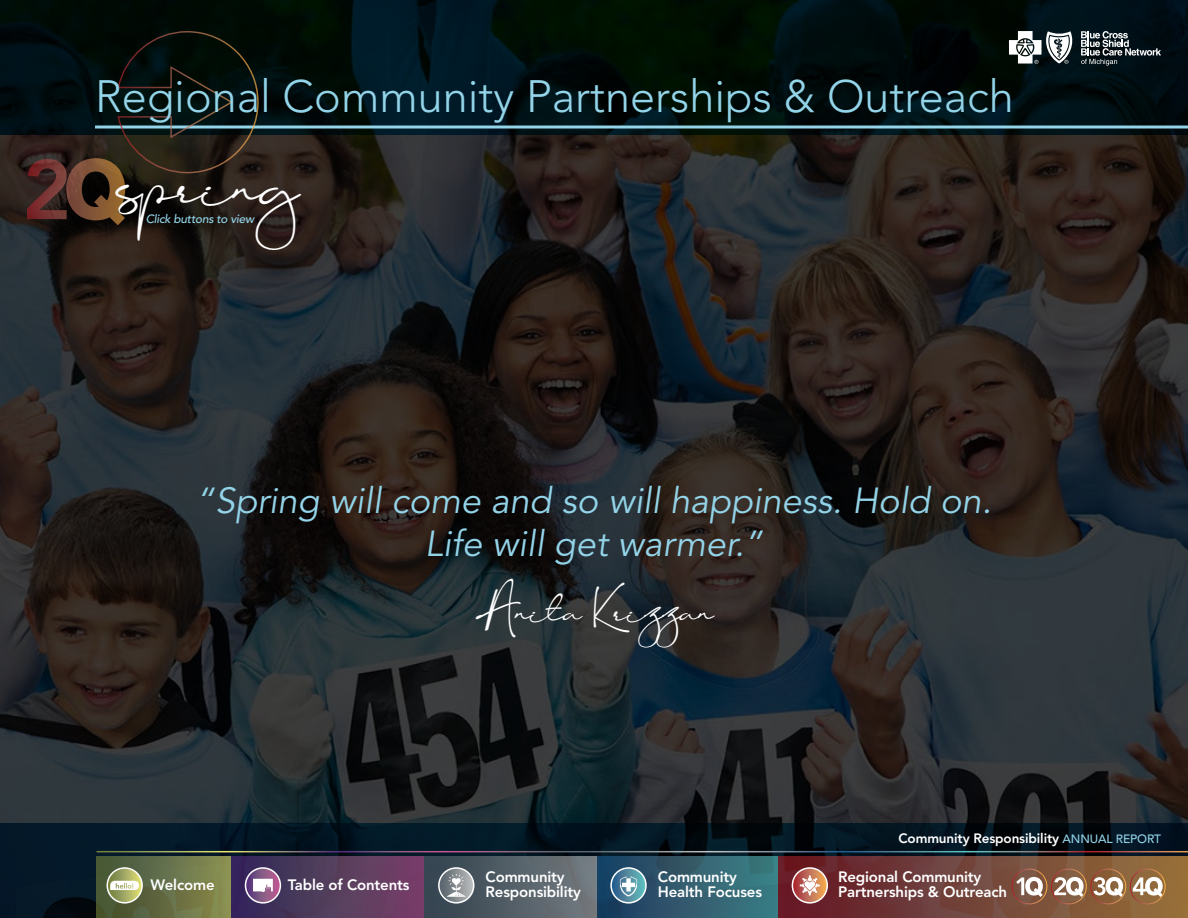
<style>
.page{position:relative;width:1188px;height:918px;background:#fff}
.page>*{position:absolute;margin:0;border:0;box-sizing:border-box;transform-origin:0 0}
.t1{font:300 45px "Avenir LT Std";color:#93d4e9}
.t2{font:43.5px "Konya";color:#fff}
.t3{font:italic 36px/43.2px "Avenir LT Std";color:#93d4e9;text-align:center}
.t4{font:24px "Konya";color:#fff}
.t5{font:800 15px/15px "Avenir LT Std";letter-spacing:-.01em;color:#fff}
.t6{font:800 13.5px "Avenir LT Std";letter-spacing:-.01em;color:#fff}
.t7{font:italic 500 12px "Avenir LT Std";letter-spacing:-.025em;color:#93d4e9}
.s1{font-weight:500;font-size:12px;color:#93d4e9}
</style>
<div class="page">
<img style="left:0;top:135px;width:1188px;height:689px">
<img style="left:0;top:824px;width:1188px;height:94px">
<hr style="left:97px;top:851px;width:1091px;height:1px;background:#fff">
<img style="left:0;top:0;width:1188px;height:135px">
<hr style="left:95px;top:126px;width:1093px;height:3px;background:#93d4e9">
<div style="left:97px;top:856px;width:134px;height:62px;background:linear-gradient(to right,#404f34,#8a8e54)"></div>
<svg style="left:107px;top:868px;width:35px;height:35px"></svg>
<div style="left:106px;top:867px;width:37px;height:37px;border:2px solid #fff;border-radius:50%"></div>
<svg style="left:110px;top:881px;width:29px;height:9px"></svg>
<div style="left:232px;top:856px;width:192px;height:62px;background:linear-gradient(to right,#312e58,#764466)"></div>
<svg style="left:246px;top:868px;width:34px;height:35px"></svg>
<div style="left:245px;top:867px;width:36px;height:37px;border:2px solid #fff;border-radius:50%"></div>
<svg style="left:253px;top:879px;width:20px;height:13px"></svg>
<svg style="left:1009px;top:31px;width:152px;height:35px"></svg>
<svg style="left:778px;top:856px;width:410px;height:62px;background:#784537"></svg>
<svg style="left:792px;top:868px;width:35px;height:35px"></svg>
<div style="left:792px;top:867px;width:36px;height:37px;border:2px solid #fff;border-radius:50%"></div>
<svg style="left:800px;top:875px;width:20px;height:21px"></svg>
<div style="left:597px;top:856px;width:180px;height:62px;background:linear-gradient(to right,#1c3a5d,#407e82)"></div>
<svg style="left:611px;top:868px;width:35px;height:35px"></svg>
<div style="left:610px;top:867px;width:37px;height:37px;border:2px solid #fff;border-radius:50%"></div>
<svg style="left:620px;top:876px;width:17px;height:21px"></svg>
<div style="left:425px;top:856px;width:171px;height:62px;background:linear-gradient(to right,#32434e,#747b80)"></div>
<svg style="left:439px;top:868px;width:35px;height:35px"></svg>
<div style="left:438px;top:867px;width:36px;height:37px;border:2px solid #fff;border-radius:50%"></div>
<svg style="left:447px;top:874px;width:19px;height:23px"></svg>
<svg style="left:1016px;top:877px;width:27px;height:20px"></svg>
<div style="left:1012px;top:869px;width:35px;height:35px;border:1px solid #fff;border-radius:50%"></div>
<svg style="left:1054px;top:877px;width:30px;height:20px"></svg>
<div style="left:1051px;top:869px;width:36px;height:35px;border:1px solid #fff;border-radius:50%"></div>
<svg style="left:1094px;top:877px;width:29px;height:20px"></svg>
<div style="left:1091px;top:869px;width:35px;height:35px;border:1px solid #fff;border-radius:50%"></div>
<svg style="left:1133px;top:877px;width:30px;height:20px"></svg>
<div style="left:1130px;top:869px;width:36px;height:35px;border:1px solid #fff;border-radius:50%"></div>
<svg style="left:27px;top:30px;width:232px;height:195px;background:#1c1b16"></svg>
<h1 class="t1" style="left:95px;top:70px;width:920px">Regional Community Partnerships &amp; Outreach</h1>
<h2 class="t2" style="left:116px;top:167px;width:185px">spring</h2>
<p class="t7" style="left:146px;top:212px;width:110px">Click buttons to view</p>
<h3 class="t3" style="left:196px;top:480px;width:797px">“Spring will come and so will happiness. Hold on.<br>Life will get warmer.”</h3>
<h3 class="t4" style="left:474px;top:601px;width:242px">Anita Krizzan</h3>
<p class="t6" style="left:899px;top:831px;width:264px">Community Responsibility <span class="s1">ANNUAL REPORT</span></p>
<p class="t5" style="left:151px;top:877px;width:66px">Welcome</p>
<p class="t5" style="left:288px;top:877px;width:123px">Table of Contents</p>
<p class="t5" style="left:838px;top:869px;width:170px">Regional Community<br>Partnerships &amp; Outreach</p>
<p class="t5" style="left:658px;top:869px;width:106px">Community<br>Health Focuses</p>
<p class="t5" style="left:486px;top:869px;width:97px">Community<br>Responsibility</p>
</div>
